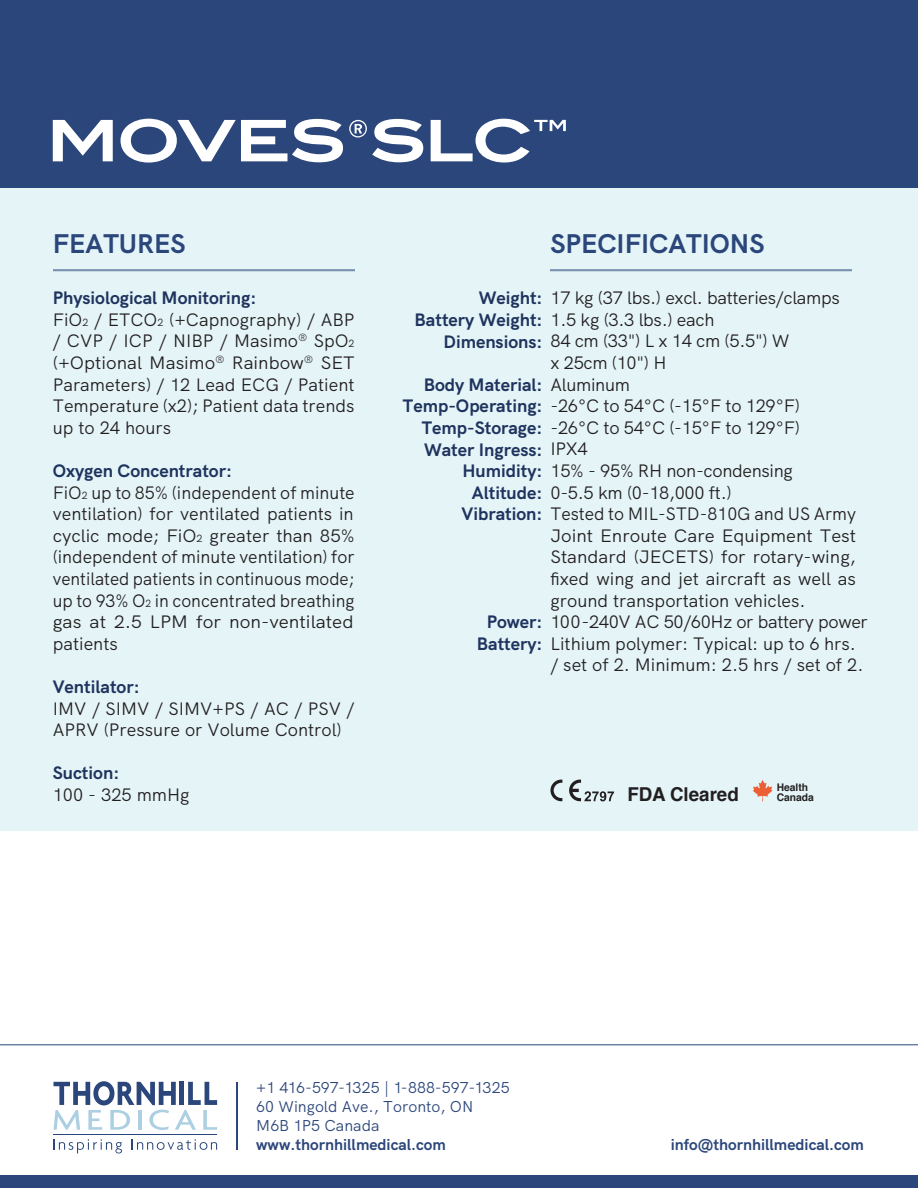
<style>
.page{position:relative;width:918px;height:1188px;background:#fff}
.page>*{position:absolute;margin:0;border:0;box-sizing:border-box;transform-origin:0 0}
.t1{font:700 27px "HK Grotesk";color:#2b467a}
.t2{font:700 19.05px "Helvetica";color:#231f20}
.t3{font:18px/21.6px "HK Grotesk";color:#231f20}
.t4{font:18px "HK Grotesk";letter-spacing:-.02em;color:#231f20}
.t5{font:700 18px "HK Grotesk";color:#1e335e}
.t6{font:15.75px/18.9px "HK Grotesk";color:#2b467a}
.t7{font:700 15.75px "HK Grotesk";color:#2b467a}
.t8{font:700 10.5px/10.5px "Helvetica";color:#231f20}
.s1{font-weight:700;color:#1e335e}
.s2{font-size:10.5px}
.s3{font-weight:400;color:#231f20}
</style>
<div class="page">
<div style="left:0;top:187px;width:918px;height:644px;background:#e4f4f7"></div>
<hr style="left:53px;top:271px;width:302px;height:1px;background:#2b467a">
<hr style="left:53px;top:269px;width:302px;height:2px;background:#2b467a">
<hr style="left:550px;top:271px;width:302px;height:1px;background:#2b467a">
<hr style="left:550px;top:269px;width:302px;height:2px;background:#2b467a">
<div style="left:0;top:0;width:918px;height:187px;background:#2b467a"></div>
<svg style="left:550px;top:780px;width:12px;height:21px"></svg>
<svg style="left:569px;top:780px;width:45px;height:21px"></svg>
<svg style="left:753px;top:780px;width:20px;height:21px"></svg>
<svg style="left:53px;top:120px;width:60px;height:41px"></svg>
<svg style="left:121px;top:119px;width:222px;height:44px"></svg>
<svg style="left:349px;top:119px;width:74px;height:43px"></svg>
<svg style="left:431px;top:119px;width:135px;height:44px"></svg>
<div style="left:0;top:1175px;width:918px;height:13px;background:#2b467a"></div>
<hr style="left:236px;top:1082px;width:1px;height:68px;background:#2b467a">
<svg style="left:53px;top:1139px;width:69px;height:14px"></svg>
<svg style="left:132px;top:1139px;width:85px;height:11px"></svg>
<svg style="left:53px;top:1081px;width:164px;height:49px"></svg>
<hr style="left:53px;top:1134px;width:164px;height:1px;background:#2b467a">
<hr style="left:0;top:1044px;width:918px;height:1px;background:#2b467a">
<h1 class="t1" style="left:53px;top:223px;width:134px">FEATURES</h1>
<h1 class="t1" style="left:550px;top:223px;width:216px">SPECIFICATIONS</h1>
<p class="t3" style="left:53px;top:286px;width:303px"><span class="s1">Physiological Monitoring:<br></span>FiO<span class="s2">2</span> / ETCO<span class="s2">2</span> (+Capnography) / ABP / CVP / ICP / NIBP / Masimo<sup>®</sup> SpO<span class="s2">2 </span>(+Optional Masimo<sup>®</sup> Rainbow<sup>®</sup> SET<br>Parameters) / 12 Lead ECG / Patient<br>Temperature (x2); Patient data trends up to 24 hours</p>
<p class="t3" style="left:53px;top:458px;width:303px"><span class="s1">Oxygen Concentrator:<br></span>FiO<span class="s2">2</span> up to 85% (independent of minute ventilation) for ventilated patients in cyclic mode; FiO<span class="s2">2</span> greater than 85% (independent of minute ventilation) for ventilated patients in continuous mode; up to 93% O<span class="s2">2</span> in concentrated breathing gas at 2.5 LPM for non-ventilated patients</p>
<p class="t5" style="left:53px;top:673px;width:88px">Ventilator:</p>
<p class="t3" style="left:53px;top:696px;width:303px">IMV / SIMV / SIMV+PS / AC / PSV /<br>APRV (Pressure or Volume Control)</p>
<p class="t5" style="left:53px;top:759px;width:68px">Suction:</p>
<p class="t3" style="left:53px;top:782px;width:138px">100 - 325 mmHg</p>
<p class="t4" style="left:479px;top:284px;width:363px"><span class="s1">Weight:</span> 17 kg (37 lbs.) excl. batteries/clamps</p>
<p class="t4" style="left:415px;top:306px;width:301px"><span class="s1">Battery Weight:</span> 1.5 kg (3.3 lbs.) each</p>
<p class="t3" style="left:444px;top:329px;width:348px"><span class="s1">Dimensions:</span> 84 cm (33") L x 14 cm (5.5") W</p>
<p class="t5" style="left:424px;top:371px;width:208px">Body Material: <span class="s3">Aluminum</span></p>
<p class="t4" style="left:403px;top:392px;width:399px"><span class="s1">Temp-Operating:</span> -26°C to 54°C (-15°F to 129°F)</p>
<p class="t4" style="left:422px;top:414px;width:380px"><span class="s1">Temp-Storage:</span> -26°C to 54°C (-15°F to 129°F)</p>
<p class="t5" style="left:424px;top:435px;width:165px">Water Ingress: <span class="s3">IPX4</span></p>
<p class="t4" style="left:463px;top:457px;width:332px"><span class="s1">Humidity:</span> 15% - 95% RH non-condensing</p>
<p class="t3" style="left:472px;top:480px;width:261px"><span class="s1">Altitude:</span> 0-5.5 km (0-18,000 ft.)</p>
<p class="t3" style="left:462px;top:502px;width:396px"><span class="s1">Vibration:</span> Tested to MIL-STD-810G and US Army</p>
<p class="t3" style="left:550px;top:350px;width:118px">x 25cm (10") H</p>
<p class="t3" style="left:550px;top:523px;width:307px;text-align:justify">Joint Enroute Care Equipment Test Standard (JECETS) for rotary-wing, fixed wing and jet aircraft as well as ground transportation vehicles.</p>
<p class="t3" style="left:477px;top:610px;width:392px;text-indent:10px"><span class="s1">Power:</span> 100-240V AC 50/60Hz or battery power<br><span class="s1">Battery:</span> Lithium polymer: Typical: up to 6 hrs.</p>
<p class="t3" style="left:550px;top:653px;width:315px">/ set of 2. Minimum: 2.5 hrs / set of 2.</p>
<p class="t2" style="left:627px;top:779px;width:113px">FDA Cleared</p>
<p class="t8" style="left:777px;top:782px;width:39px">Health<br>Canada</p>
<p class="t6" style="left:256px;top:1077px;width:255px">+1 416-597-1325 | 1-888-597-1325<br>60 Wingold Ave., Toronto, ON<br>M6B 1P5 Canada</p>
<p class="t7" style="left:256px;top:1132px;width:191px">www.thornhillmedical.com</p>
<p class="t7" style="left:671px;top:1132px;width:195px">info@thornhillmedical.com</p>
</div>
